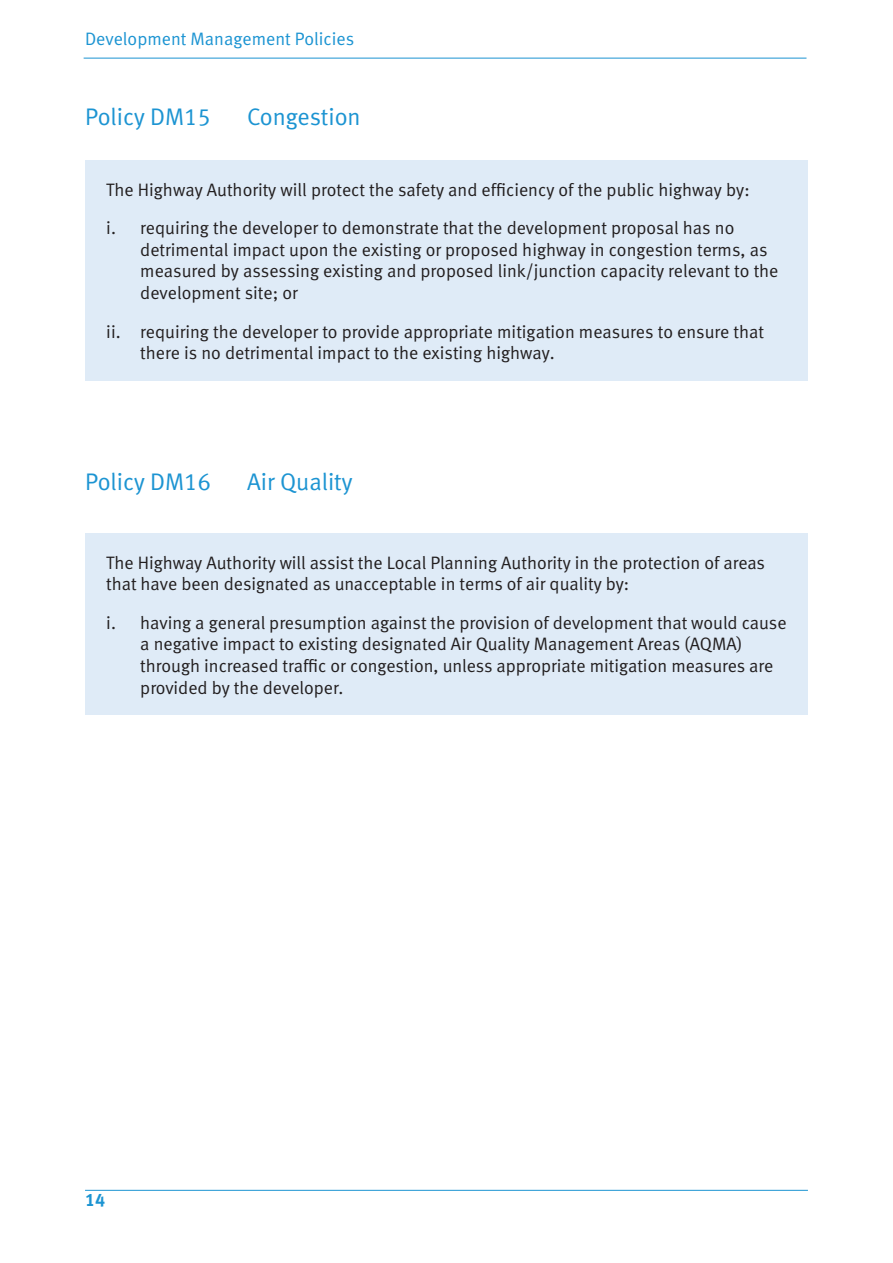
<style>
.page{position:relative;width:893px;height:1263px;background:#fff}
.page>*{position:absolute;margin:0;border:0;box-sizing:border-box;transform-origin:0 0}
.t1{font:24px "Meta Normal LF";color:#1c94d2}
.Table_tabs{font:18px/21.6px "Meta Normal LF";color:#231f20}
.Table_body{font:18px/21.6px "Meta Normal LF";color:#231f20}
.t2{font:18px "Meta Normal LF";color:#1c94d2}
.t3{font:18px "Meta Bold LF";color:#1c94d2}
</style>
<div class="page">
<hr style="left:84px;top:58px;width:722px;height:1px;background:#1c94d2">
<hr style="left:85px;top:1190px;width:723px;height:1px;background:#1c94d2">
<div style="left:85px;top:160px;width:723px;height:220px;background:#dfebf7"></div>
<div style="left:85px;top:533px;width:723px;height:182px;background:#dfebf7"></div>
<p class="t2" style="left:85px;top:29px;width:271px">Development Management Policies</p>
<p class="t1" style="left:85px;top:103px;width:127px">Policy DM15</p>
<p class="t1" style="left:247px;top:103px;width:115px">Congestion</p>
<p class="Table_body" style="left:106px;top:178px;width:645px">The Highway Authority will protect the safety and efficiency of the public highway by:</p>
<p class="Table_tabs" style="left:140px;top:217px;width:640px;text-indent:-34px">i. requiring the developer to demonstrate that the development proposal has no detrimental impact upon the existing or proposed highway in congestion terms, as measured by assessing existing and proposed link/junction capacity relevant to the development site; or</p>
<p class="Table_tabs" style="left:140px;top:320px;width:625px;text-indent:-34px">ii. requiring the developer to provide appropriate mitigation measures to ensure that there is no detrimental impact to the existing highway.</p>
<p class="t1" style="left:85px;top:467px;width:127px">Policy DM16</p>
<p class="t1" style="left:247px;top:467px;width:107px">Air Quality</p>
<p class="Table_body" style="left:106px;top:551px;width:660px">The Highway Authority will assist the Local Planning Authority in the protection of areas that have been designated as unacceptable in terms of air quality by:</p>
<p class="Table_tabs" style="left:140px;top:611px;width:648px;text-indent:-34px">i. having a general presumption against the provision of development that would cause a negative impact to existing designated Air Quality Management Areas (AQMA) through increased traffic or congestion, unless appropriate mitigation measures are provided by the developer.</p>
<p class="t3" style="left:85px;top:1189px;width:22px">14</p>
</div>
